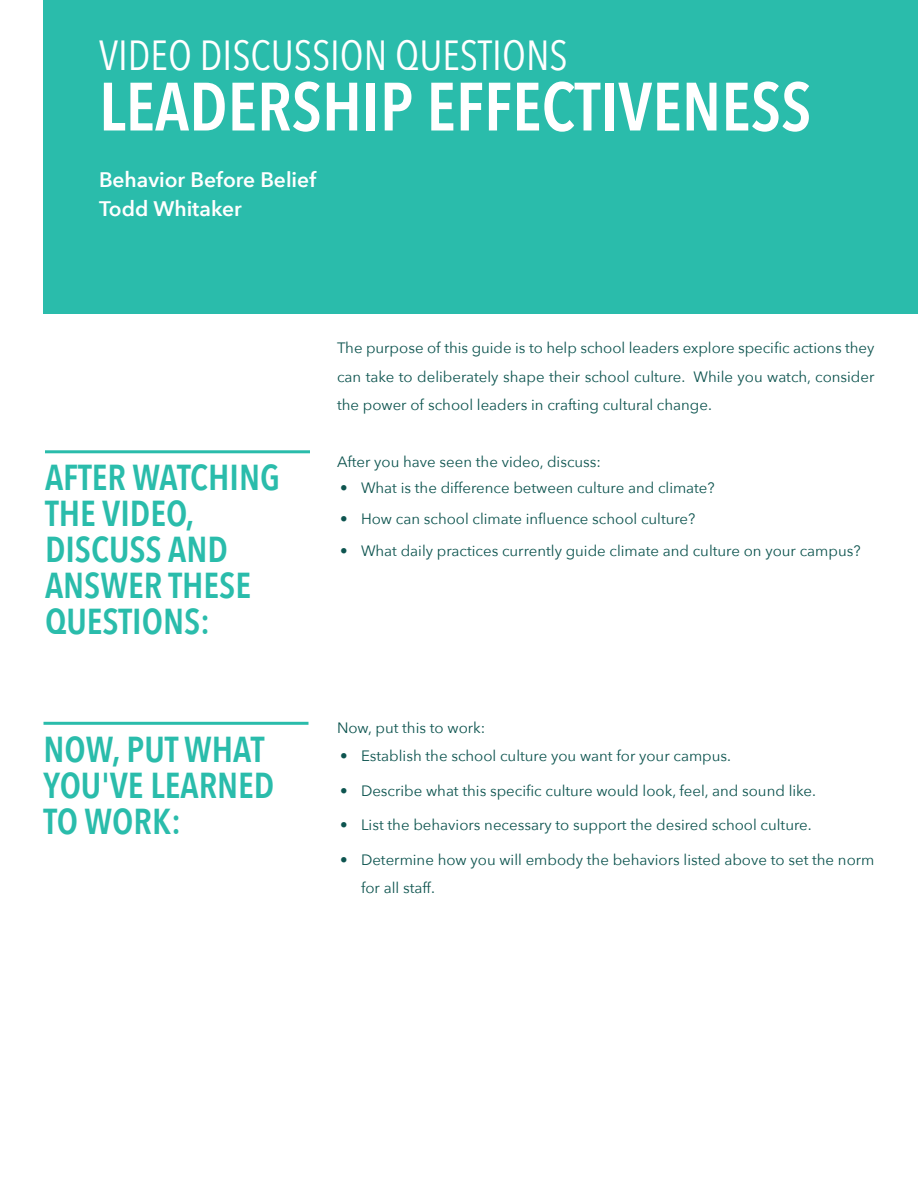
<style>
.page{position:relative;width:918px;height:1188px;background:#fff}
.page>*{position:absolute;margin:0;border:0;box-sizing:border-box;transform-origin:0 0}
.body{font:600 67.5px "Avenir Next Condensed";color:#fff}
.t1{font:42px "Avenir Next Condensed";color:#fff}
.steps{font:600 36px/36px "Avenir Next Condensed";color:#2abcab}
.body-2{font:600 21px "Avenir Next";color:#fff}
.body-3{font:15px/28.5px "Avenir Next";color:#0d544f;text-align:justify}
</style>
<div class="page">
<div style="left:44px;top:0;width:874px;height:314px;background:#2abcab"></div>
<hr style="left:45px;top:450px;width:265px;height:3px;background:#2abcab">
<hr style="left:44px;top:722px;width:265px;height:3px;background:#2abcab">
<p class="t1" style="left:99px;top:20px;width:470px">VIDEO DISCUSSION QUESTIONS</p>
<p class="body" style="left:99px;top:49px;width:714px">LEADERSHIP EFFECTIVENESS</p>
<p class="body-2" style="left:99px;top:162px;width:219px">Behavior Before Belief</p>
<p class="body-2" style="left:99px;top:191px;width:144px">Todd Whitaker</p>
<p class="steps" style="left:45px;top:459px;width:236px">AFTER WATCHING<br>THE VIDEO,<br>DISCUSS AND<br>ANSWER THESE<br>QUESTIONS:</p>
<p class="steps" style="left:44px;top:731px;width:232px">NOW, PUT WHAT<br>YOU'VE LEARNED<br>TO WORK:</p>
<p class="body-3" style="left:337px;top:333px;width:539px">The purpose of this guide is to help school leaders explore specific actions they can take to deliberately shape their school culture. While you watch, consider the power of school leaders in crafting cultural change.</p>
<p class="body-3" style="left:337px;top:447px;width:266px">After you have seen the video, discuss:</p>
<p class="body-3" style="left:340px;top:473px;width:376px">• What is the difference between culture and climate?</p>
<p class="body-3" style="left:340px;top:504px;width:357px">• How can school climate influence school culture?</p>
<p class="body-3" style="left:340px;top:536px;width:522px">• What daily practices currently guide climate and culture on your campus?</p>
<p class="body-3" style="left:337px;top:713px;width:150px">Now, put this to work:</p>
<p class="body-3" style="left:340px;top:741px;width:393px">• Establish the school culture you want for your campus.</p>
<p class="body-3" style="left:340px;top:776px;width:478px">• Describe what this specific culture would look, feel, and sound like.</p>
<p class="body-3" style="left:340px;top:810px;width:473px">• List the behaviors necessary to support the desired school culture.</p>
<p class="body-3" style="left:361px;top:845px;width:515px;text-indent:-21px">• Determine how you will embody the behaviors listed above to set the norm for all staff.</p>
</div>
